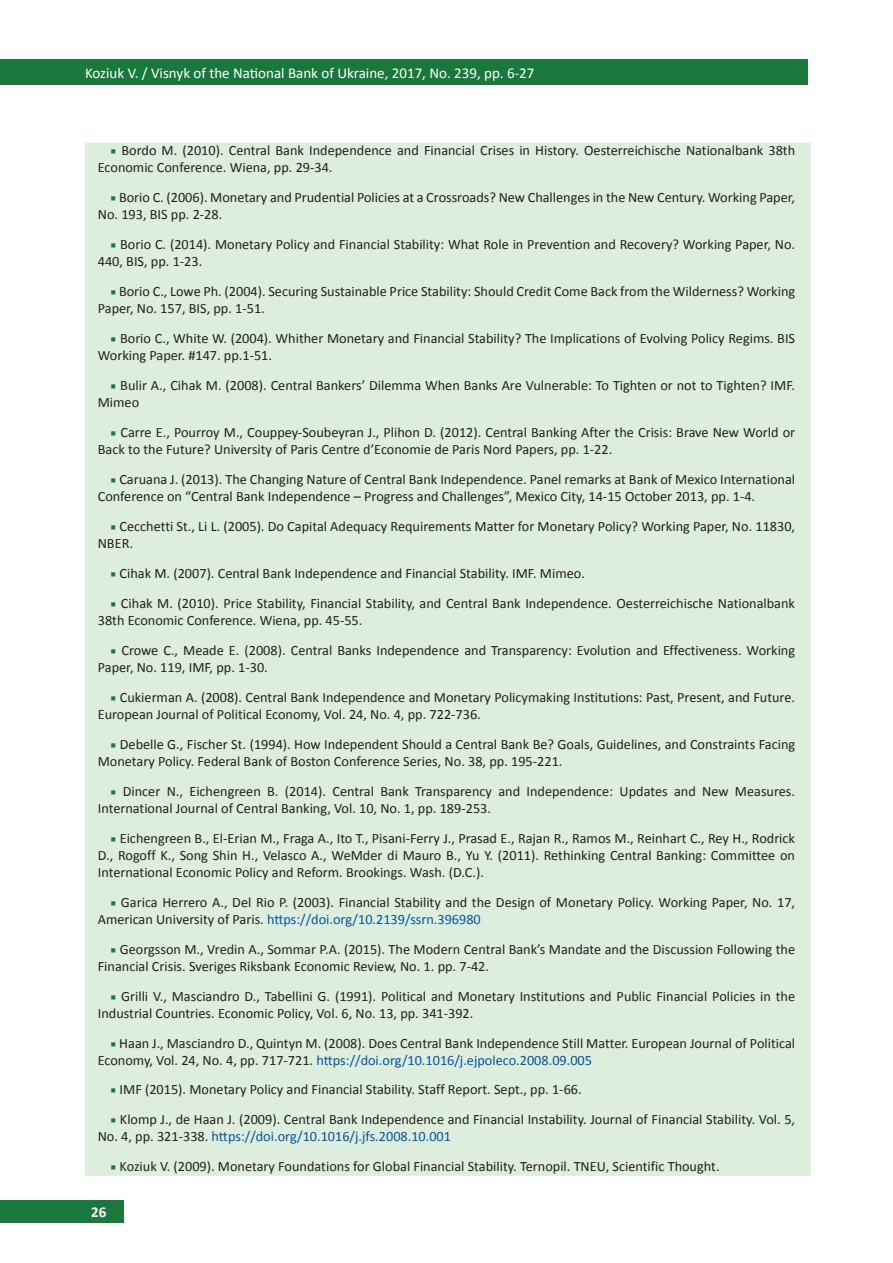
<style>
.page{position:relative;width:893px;height:1263px;background:#fff}
.page>*{position:absolute;margin:0;border:0;box-sizing:border-box;transform-origin:0 0}
.t1{font:15px "Calibri";color:#fff}
.t2{font:700 15px "Calibri";color:#fff}
.t3{font:14.25px/17.1px "Calibri";color:#231f20}
.s1{font-family:"Minion Pro";color:#19793c}
.s2{color:#0154a6}
</style>
<div class="page">
<div style="left:0;top:1200px;width:123px;height:23px;background:#19793c"></div>
<div style="left:0;top:60px;width:808px;height:25px;background:#19793c"></div>
<div style="left:85px;top:142px;width:726px;height:1034px;background:#ded"></div>
<p class="t1" style="left:85px;top:63px;width:451px">Koziuk V. / Visnyk of the National Bank of Ukraine, 2017, No. 239, pp. 6-27</p>
<p class="t3" style="left:98px;top:142px;width:699px;text-indent:13px"><span class="s1">■</span> Bordo M. (2010). Central Bank Independence and Financial Crises in History. Oesterreichische Nationalbank 38th<br>Economic Conference. Wiena, pp. 29-34.</p>
<p class="t3" style="left:98px;top:189px;width:699px;text-indent:13px"><span class="s1">■</span> Borio C. (2006). Monetary and Prudential Policies at a Crossroads? New Challenges in the New Century. Working Paper,<br>No. 193, BIS pp. 2-28.</p>
<p class="t3" style="left:98px;top:236px;width:699px;text-indent:13px"><span class="s1">■</span> Borio C. (2014). Monetary Policy and Financial Stability: What Role in Prevention and Recovery? Working Paper, No.<br>440, BIS, pp. 1-23.</p>
<p class="t3" style="left:98px;top:283px;width:699px;text-indent:13px"><span class="s1">■</span> Borio C., Lowe Ph. (2004). Securing Sustainable Price Stability: Should Credit Come Back from the Wilderness? Working<br>Paper, No. 157, BIS, pp. 1-51.</p>
<p class="t3" style="left:98px;top:330px;width:699px;text-indent:13px"><span class="s1">■</span> Borio C., White W. (2004). Whither Monetary and Financial Stability? The Implications of Evolving Policy Regims. BIS<br>Working Paper. #147. pp.1-51.</p>
<p class="t3" style="left:98px;top:377px;width:699px;text-indent:13px"><span class="s1">■</span> Bulir A., Cihak M. (2008). Central Bankers’ Dilemma When Banks Are Vulnerable: To Tighten or not to Tighten? IMF.<br>Mimeo</p>
<p class="t3" style="left:98px;top:424px;width:699px;text-indent:13px"><span class="s1">■</span> Carre E., Pourroy M., Couppey-Soubeyran J., Plihon D. (2012). Central Banking After the Crisis: Brave New World or<br>Back to the Future? University of Paris Centre d’Economie de Paris Nord Papers, pp. 1-22.</p>
<p class="t3" style="left:98px;top:471px;width:699px;text-indent:13px"><span class="s1">■</span> Caruana J. (2013). The Changing Nature of Central Bank Independence. Panel remarks at Bank of Mexico International<br>Conference on “Central Bank Independence – Progress and Challenges”, Mexico City, 14-15 October 2013, pp. 1-4.</p>
<p class="t3" style="left:98px;top:518px;width:699px;text-indent:13px"><span class="s1">■</span> Cecchetti St., Li L. (2005). Do Capital Adequacy Requirements Matter for Monetary Policy? Working Paper, No. 11830,<br>NBER.</p>
<p class="t3" style="left:111px;top:565px;width:476px"><span class="s1">■</span> Cihak M. (2007). Central Bank Independence and Financial Stability. IMF. Mimeo.</p>
<p class="t3" style="left:98px;top:594px;width:699px;text-indent:13px"><span class="s1">■</span> Cihak M. (2010). Price Stability, Financial Stability, and Central Bank Independence. Oesterreichische Nationalbank<br>38th Economic Conference. Wiena, pp. 45-55.</p>
<p class="t3" style="left:98px;top:641px;width:699px;text-indent:13px"><span class="s1">■</span> Crowe C., Meade E. (2008). Central Banks Independence and Transparency: Evolution and Effectiveness. Working<br>Paper, No. 119, IMF, pp. 1-30.</p>
<p class="t3" style="left:98px;top:688px;width:699px;text-indent:13px"><span class="s1">■</span> Cukierman A. (2008). Central Bank Independence and Monetary Policymaking Institutions: Past, Present, and Future.<br>European Journal of Political Economy, Vol. 24, No. 4, pp. 722-736.</p>
<p class="t3" style="left:98px;top:735px;width:699px;text-indent:13px"><span class="s1">■</span> Debelle G., Fischer St. (1994). How Independent Should a Central Bank Be? Goals, Guidelines, and Constraints Facing<br>Monetary Policy. Federal Bank of Boston Conference Series, No. 38, pp. 195-221.</p>
<p class="t3" style="left:98px;top:782px;width:699px;text-indent:13px"><span class="s1">■</span> Dincer N., Eichengreen B. (2014). Central Bank Transparency and Independence: Updates and New Measures.<br>International Journal of Central Banking, Vol. 10, No. 1, pp. 189-253.</p>
<p class="t3" style="left:98px;top:829px;width:699px;text-align:justify;text-indent:13px"><span class="s1">■</span> Eichengreen B., El-Erian M., Fraga A., Ito T., Pisani-Ferry J., Prasad E., Rajan R., Ramos M., Reinhart C., Rey H., Rodrick D., Rogoff K., Song Shin H., Velasco A., WeMder di Mauro B., Yu Y. (2011). Rethinking Central Banking: Committee on International Economic Policy and Reform. Brookings. Wash. (D.C.).</p>
<p class="t3" style="left:98px;top:893px;width:699px;text-indent:13px"><span class="s1">■</span> Garica Herrero A., Del Rio P. (2003). Financial Stability and the Design of Monetary Policy. Working Paper, No. 17,<br>American University of Paris. <span class="s2">https://doi.org/10.2139/ssrn.396980</span></p>
<p class="t3" style="left:98px;top:940px;width:699px;text-indent:13px"><span class="s1">■</span> Georgsson M., Vredin A., Sommar P.A. (2015). The Modern Central Bank’s Mandate and the Discussion Following the<br>Financial Crisis. Sveriges Riksbank Economic Review, No. 1. pp. 7-42.</p>
<p class="t3" style="left:98px;top:987px;width:699px;text-indent:13px"><span class="s1">■</span> Grilli V., Masciandro D., Tabellini G. (1991). Political and Monetary Institutions and Public Financial Policies in the<br>Industrial Countries. Economic Policy, Vol. 6, No. 13, pp. 341-392.</p>
<p class="t3" style="left:98px;top:1034px;width:699px;text-indent:13px"><span class="s1">■</span> Haan J., Masciandro D., Quintyn M. (2008). Does Central Bank Independence Still Matter. European Journal of Political<br>Economy, Vol. 24, No. 4, pp. 717-721. <span class="s2">https://doi.org/10.1016/j.ejpoleco.2008.09.005</span></p>
<p class="t3" style="left:111px;top:1081px;width:473px"><span class="s1">■</span> IMF (2015). Monetary Policy and Financial Stability. Staff Report. Sept., pp. 1-66.</p>
<p class="t3" style="left:98px;top:1111px;width:699px;text-indent:13px"><span class="s1">■</span> Klomp J., de Haan J. (2009). Central Bank Independence and Financial Instability. Journal of Financial Stability. Vol. 5,<br>No. 4, pp. 321-338. <span class="s2">https://doi.org/10.1016/j.jfs.2008.10.001</span></p>
<p class="t3" style="left:111px;top:1158px;width:611px"><span class="s1">■</span> Koziuk V. (2009). Monetary Foundations for Global Financial Stability. Ternopil. TNEU, Scientific Thought.</p>
<p class="t2" style="left:91px;top:1202px;width:17px">26</p>
</div>
